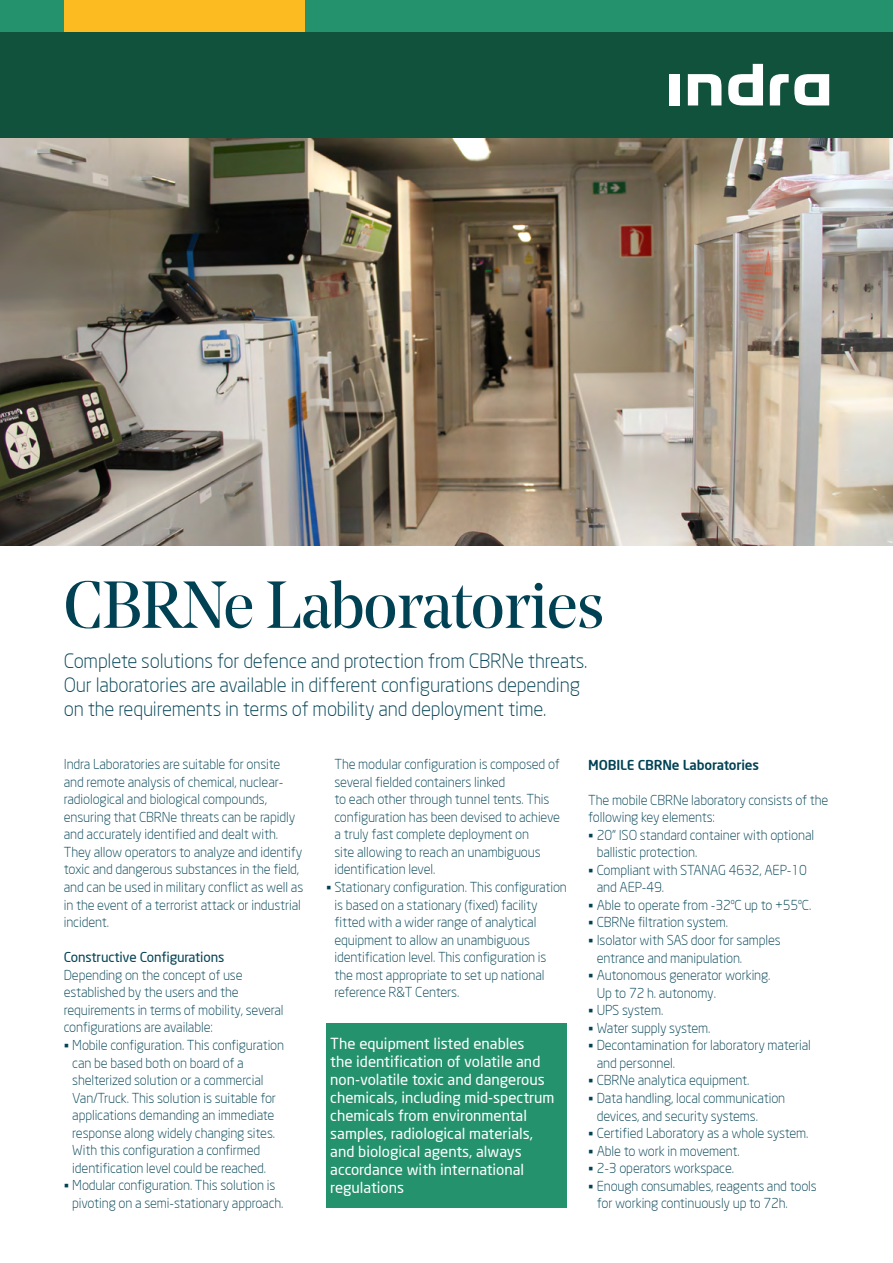
<style>
.page{position:relative;width:893px;height:1263px;background:#fff}
.page>*{position:absolute;margin:0;border:0;box-sizing:border-box;transform-origin:0 0}
.t1{font:66px "Noe Display";letter-spacing:-.015em;color:#004254}
.t2{font:300 19.5px/24px "Neo Sans";letter-spacing:-.01em;color:#004254}
.t3{font:15px/18px "Neo Sans";color:#fff}
.t4{font:300 13.5px/17.5px "Neo Sans";letter-spacing:-.01em;color:#004254}
.t5{font:13.5px "Neo Sans";letter-spacing:-.01em;color:#004254}
.t6{font:500 13.5px "Neo Sans";letter-spacing:-.01em;color:#004254}
</style>
<div class="page">
<img style="left:0;top:138px;width:893px;height:407px">
<div style="left:0;top:32px;width:893px;height:106px;background:#11523d"></div>
<div style="left:0;top:0;width:893px;height:32px;background:#25926e"></div>
<div style="left:64px;top:0;width:241px;height:32px;background:#fbbb21"></div>
<div style="left:670px;top:74px;width:10px;height:31px;background:#fff"></div>
<svg style="left:688px;top:74px;width:33px;height:31px"></svg>
<svg style="left:728px;top:64px;width:35px;height:41px"></svg>
<svg style="left:770px;top:74px;width:59px;height:31px"></svg>
<div style="left:326px;top:1023px;width:241px;height:185px;background:#25926e"></div>
<h1 class="t1" style="left:64px;top:564px;width:542px">CBRNe Laboratories</h1>
<h2 class="t2" style="left:64px;top:649px;width:525px">Complete solutions for defence and protection from CBRNe threats.<br>Our laboratories are available in different configurations depending on the requirements in terms of mobility and deployment time.</h2>
<p class="t4" style="left:64px;top:755px;width:241px">Indra Laboratories are suitable for onsite and remote analysis of chemical, nuclear&shy;radiological and biological compounds, ensuring that CBRNe threats can be rapidly and accurately identified and dealt with.<br>They allow operators to analyze and identify toxic and dangerous substances in the field, and can be used in military conflict as well as in the event of a terrorist attack or industrial incident.</p>
<p class="t5" style="left:64px;top:949px;width:162px">Constructive Configurations</p>
<p class="t4" style="left:64px;top:966px;width:221px">Depending on the concept of use established by the users and the requirements in terms of mobility, several configurations are available:</p>
<p class="t4" style="left:72px;top:1036px;width:213px">Mobile configuration. This configuration can be based both on board of a shelterized solution or a commercial Van/Truck. This solution is suitable for applications demanding an immediate response along widely changing sites.<br>With this configuration a confirmed identification level could be reached.<br>Modular configuration. This solution is pivoting on a semi-stationary approach.</p>
<p class="t4" style="left:334px;top:755px;width:234px">The modular configuration is composed of several fielded containers linked<br>to each other through tunnel tents. This configuration has been devised to achieve a truly fast complete deployment on<br>site allowing to reach an unambiguous identification level.<br>Stationary configuration. This configuration is based on a stationary (fixed) facility fitted with a wider range of analytical equipment to allow an unambiguous identification level. This configuration is the most appropriate to set up national reference R&amp;T Centers.</p>
<p class="t6" style="left:588px;top:756px;width:172px">MOBILE CBRNe Laboratories</p>
<p class="t4" style="left:588px;top:791px;width:242px">The mobile CBRNe laboratory consists of the following key elements:</p>
<p class="t4" style="left:597px;top:826px;width:222px">20” ISO standard container with optional ballistic protection.<br>Compliant with STANAG 4632, AEP-10 and AEP-49.<br>Able to operate from -32ºC up to +55ºC.<br>CBRNe filtration system.<br>Isolator with SAS door for samples entrance and manipulation.<br>Autonomous generator working.<br>Up to 72 h. autonomy.<br>UPS system.<br>Water supply system.<br>Decontamination for laboratory material and personnel.<br>CBRNe analytica equipment.<br>Data handling, local communication devices, and security systems.<br>Certified Laboratory as a whole system.<br>Able to work in movement.<br>2-3 operators workspace.<br>Enough consumables, reagents and tools for working continuously up to 72h.</p>
<p class="t3" style="left:330px;top:1034px;width:226px">The equipment listed enables<br>the identification of volatile and non-volatile toxic and dangerous chemicals, including mid-spectrum chemicals from environmental samples, radiological materials, and biological agents, always accordance with international regulations</p>
</div>
